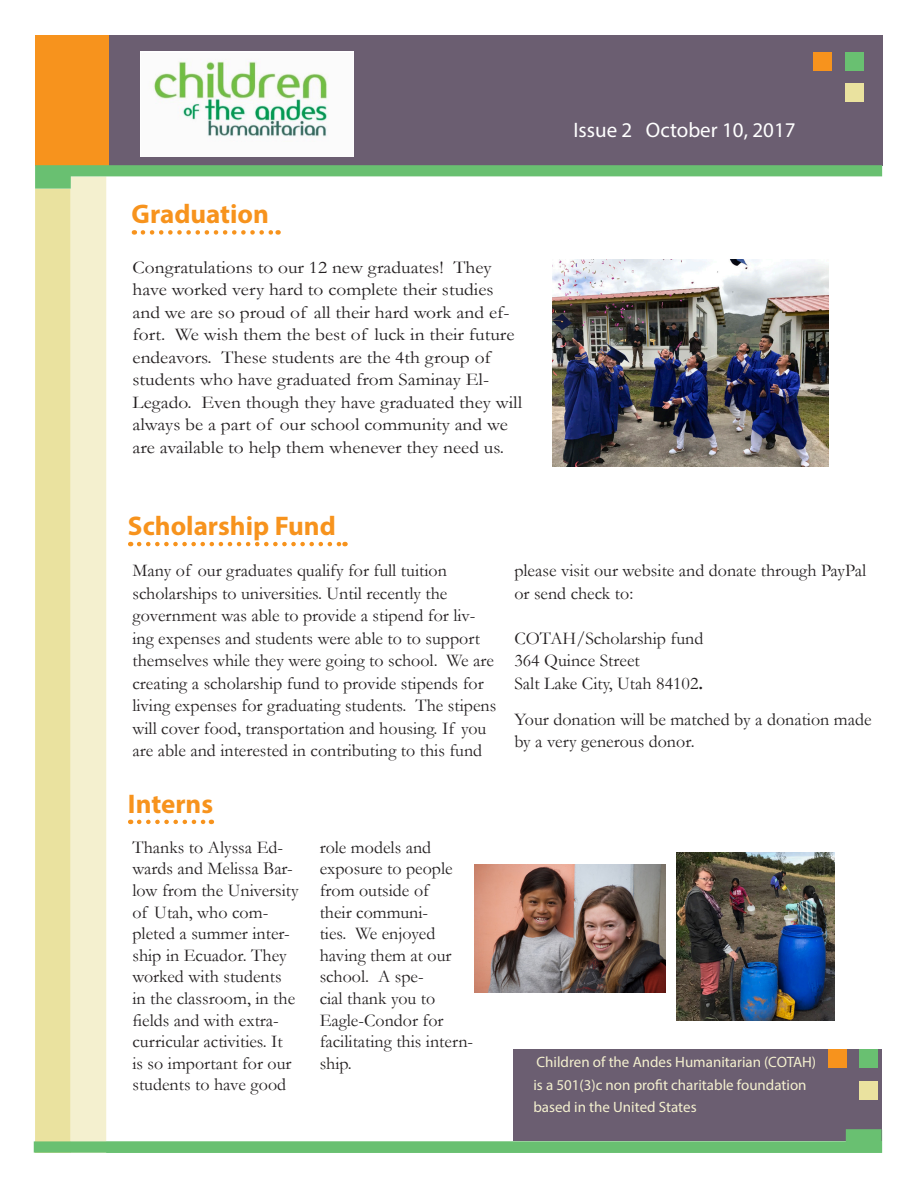
<style>
.page{position:relative;width:918px;height:1188px;background:#fff}
.page>*{position:absolute;margin:0;border:0;box-sizing:border-box;transform-origin:0 0}
.Headline{font:700 27px "Myriad Pro";color:#f7931d}
.Masthead{font:21px "Myriad Pro";color:#fff}
.Body{font:18px/21.6px "Garamond";color:#231f20}
.Body-2{font:18px/22.5px "Garamond";color:#231f20;scale:1.08 1}
.t1{font:15px "Myriad Pro";color:#f4f0cf}
.s1{font-weight:700}
</style>
<div class="page">
<div style="left:109px;top:35px;width:774px;height:130px;background:#6b5e71"></div>
<div style="left:35px;top:35px;width:74px;height:130px;background:#f7931d"></div>
<div style="left:35px;top:189px;width:36px;height:964px;background:#eae29f"></div>
<div style="left:71px;top:177px;width:35px;height:976px;background:#f4f0cf"></div>
<svg style="left:35px;top:165px;width:847px;height:24px"></svg>
<div style="left:845px;top:52px;width:18px;height:18px;background:#69c071"></div>
<div style="left:845px;top:84px;width:18px;height:18px;background:#eae29f"></div>
<div style="left:813px;top:52px;width:19px;height:18px;background:#f7931d"></div>
<div style="left:513px;top:1049px;width:369px;height:92px;background:#6b5e71"></div>
<div style="left:860px;top:1050px;width:18px;height:18px;background:#69c071"></div>
<div style="left:860px;top:1082px;width:18px;height:18px;background:#eae29f"></div>
<div style="left:828px;top:1050px;width:19px;height:18px;background:#f7931d"></div>
<svg style="left:34px;top:1129px;width:848px;height:24px"></svg>
<svg style="left:139px;top:542px;width:207px;height:4px"></svg>
<svg style="left:143px;top:230px;width:136px;height:5px"></svg>
<img style="left:141px;top:52px;width:212px;height:105px">
<svg style="left:139px;top:820px;width:73px;height:4px"></svg>
<img style="left:474px;top:864px;width:192px;height:128px">
<img style="left:676px;top:852px;width:159px;height:169px">
<img style="left:552px;top:259px;width:276px;height:207px">
<p class="Headline" style="left:132px;top:197px;width:139px">Graduation</p>
<p class="Body-2" style="left:133px;top:256px;width:362px">Congratulations to our 12 new graduates! They have worked very hard to complete their studies and we are so proud of all their hard work and ef&shy;fort. We wish them the best of luck in their future endeavors. These students are the 4th group of students who have graduated from Saminay El-Legado. Even though they have graduated they will always be a part of our school community and we are available to help them whenever they need us.</p>
<p class="Headline" style="left:128px;top:508px;width:209px">Scholarship Fund</p>
<p class="Masthead" style="left:573px;top:117px;width:224px">Issue 2 October 10, 2017</p>
<p class="Body" style="left:132px;top:559px;width:365px;line-height:22.5px">Many of our graduates qualify for full tuition scholarships to universities. Until recently the government was able to provide a stipend for liv&shy;ing expenses and students were able to to support themselves while they were going to school. We are creating a scholarship fund to provide stipends for living expenses for graduating students. The stipens will cover food, transportation and housing. If you are able and interested in contributing to this fund</p>
<p class="Body" style="left:514px;top:559px;width:353px;line-height:22.5px">please visit our website and donate through PayPal or send check to:</p>
<p class="Body" style="left:514px;top:627px;width:191px">COTAH/Scholarship fund</p>
<p class="Body" style="left:514px;top:650px;width:127px">364 Quince Street</p>
<p class="Body" style="left:514px;top:672px;width:190px">Salt Lake City, Utah 84102<span class="s1">.</span></p>
<p class="Body" style="left:514px;top:708px;width:359px;line-height:22.5px">Your donation will be matched by a donation made by a very generous donor.</p>
<p class="Headline" style="left:128px;top:786px;width:87px">Interns</p>
<p class="Body" style="left:132px;top:836px;width:168px">Thanks to Alyssa Ed&shy;wards and Melissa Bar&shy;low from the University of Utah, who com&shy;pleted a summer inter&shy;ship in Ecuador. They worked with students in the classroom, in the fields and with extra&shy;curricular activities. It<br>is so important for our students to have good</p>
<p class="Body" style="left:320px;top:836px;width:155px">role models and exposure to people from outside of<br>their communi-<br>ties. We enjoyed having them at our school. A spe-<br>cial thank you to<br>Eagle-Condor for facilitating this intern&shy;ship.</p>
<p class="t1" style="left:537px;top:1053px;width:281px">Children of the Andes Humanitarian (COTAH)</p>
<p class="t1" style="left:533px;top:1075px;width:275px">is a 501(3)c non profit charitable foundation</p>
<p class="t1" style="left:533px;top:1098px;width:165px">based in the United States</p>
</div>
